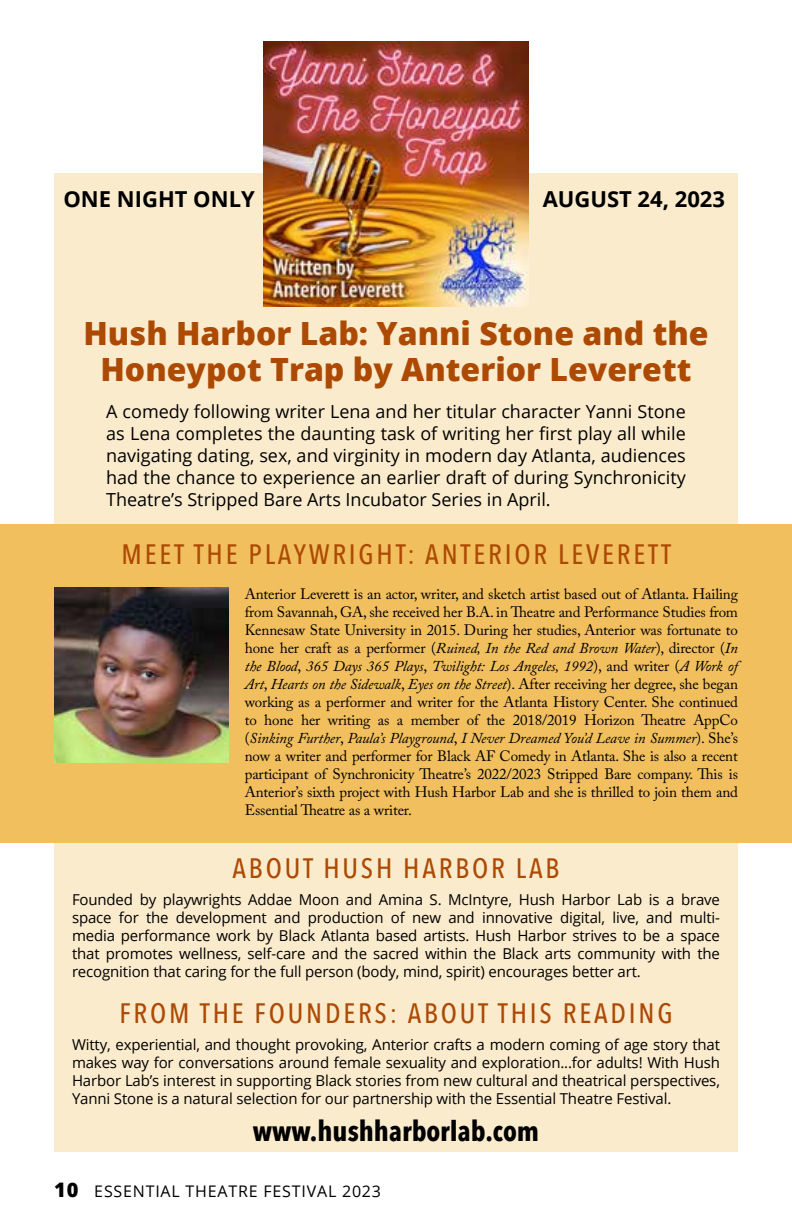
<style>
.page{position:relative;width:792px;height:1224px;background:#fff}
.page>*{position:absolute;margin:0;border:0;box-sizing:border-box;transform-origin:0 0}
.t1{font:800 32px/36px "Open Sans";color:#ac4a03;text-align:center}
.t2{font:500 28px "Avenir Next Condensed";letter-spacing:.1em;color:#ac4a03}
.t3{font:700 28px "Avenir Next Condensed";color:#000}
.t4{font:700 22px "Open Sans";color:#000}
.t5{font:18px/22px "Open Sans";color:#000;text-align:justify}
.t6{font:16px "Open Sans";letter-spacing:.05em;color:#000}
.t7{font:15px/18px "Adobe Caslon Pro";letter-spacing:-.01em;color:#000;text-align:justify}
.t8{font:15px/18px "Open Sans";letter-spacing:-.01em;color:#000;text-align:justify}
.s1{font-style:italic}
.s2{font-weight:800;font-size:20px}
</style>
<div class="page">
<div style="left:54px;top:174px;width:684px;height:978px;background:#fbebcd"></div>
<div style="left:0;top:524px;width:792px;height:318px;background:#f1bf5d"></div>
<img style="left:54px;top:588px;width:175px;height:174px">
<img style="left:264px;top:41px;width:264px;height:265px">
<h3 class="t4" style="left:63px;top:183px;width:193px">ONE NIGHT ONLY</h3>
<h3 class="t4" style="left:543px;top:183px;width:184px">AUGUST 24, 2023</h3>
<h1 class="t1" style="left:83px;top:314px;width:627px">Hush Harbor Lab: Yanni Stone and the<br>Honeypot Trap by Anterior Leverett</h1>
<p class="t5" style="left:106px;top:400px;width:581px">A comedy following writer Lena and her titular character Yanni Stone as Lena completes the daunting task of writing her first play all while navigating dating, sex, and virginity in modern day Atlanta, audiences had the chance to experience an earlier draft of during Synchronicity Theatre’s Stripped Bare Arts Incubator Series in April.</p>
<h2 class="t2" style="left:121px;top:537px;width:551px">MEET THE PLAYWRIGHT: ANTERIOR LEVERETT</h2>
<p class="t7" style="left:245px;top:585px;width:495px">Anterior Leverett is an actor, writer, and sketch artist based out of Atlanta. Hailing from Savannah, GA, she received her B.A. in Theatre and Performance Studies from Kennesaw State University in 2015. During her studies, Anterior was fortunate to hone her craft as a performer (<span class="s1">Ruined, In the Red and Brown Water</span>), director (<span class="s1">In the Blood</span>, <span class="s1">365 Days 365 Plays</span>, <span class="s1">Twilight: Los Angeles, 1992</span>), and writer (<span class="s1">A Work of Art</span>, <span class="s1">Hearts on the Sidewalk</span>, <span class="s1">Eyes on the Street</span>). After receiving her degree, she began working as a performer and writer for the Atlanta History Center. She continued to hone her writing as a member of the 2018/2019 Horizon Theatre AppCo (<span class="s1">Sinking Further</span>, <span class="s1">Paula’s Playground</span>, <span class="s1">I Never Dreamed You’d Leave in Summer</span>). She’s now a writer and performer for Black AF Comedy in Atlanta. She is also a recent participant of Synchronicity Theatre’s 2022/2023 Stripped Bare company. This is Anterior’s sixth project with Hush Harbor Lab and she is thrilled to join them and Essential Theatre as a writer.</p>
<h2 class="t2" style="left:232px;top:852px;width:329px">ABOUT HUSH HARBOR LAB</h2>
<p class="t8" style="left:72px;top:891px;width:650px">Founded by playwrights Addae Moon and Amina S. McIntyre, Hush Harbor Lab is a brave space for the development and production of new and innovative digital, live, and multi&shy;media performance work by Black Atlanta based artists. Hush Harbor strives to be a space that promotes wellness, self-care and the sacred within the Black arts community with the recognition that caring for the full person (body, mind, spirit) encourages better art.</p>
<h2 class="t2" style="left:119px;top:997px;width:555px">FROM THE FOUNDERS: ABOUT THIS READING</h2>
<p class="t8" style="left:72px;top:1036px;width:650px">Witty, experiential, and thought provoking, Anterior crafts a modern coming of age story that makes way for conversations around female sexuality and exploration...for adults! With Hush Harbor Lab’s interest in supporting Black stories from new cultural and theatrical perspectives, Yanni Stone is a natural selection for our partnership with the Essential Theatre Festival.</p>
<h2 class="t3" style="left:253px;top:1114px;width:288px">www.hushharborlab.com</h2>
<p class="t6" style="left:54px;top:1180px;width:329px"><span class="s2">10</span> ESSENTIAL THEATRE FESTIVAL 2023</p>
</div>
